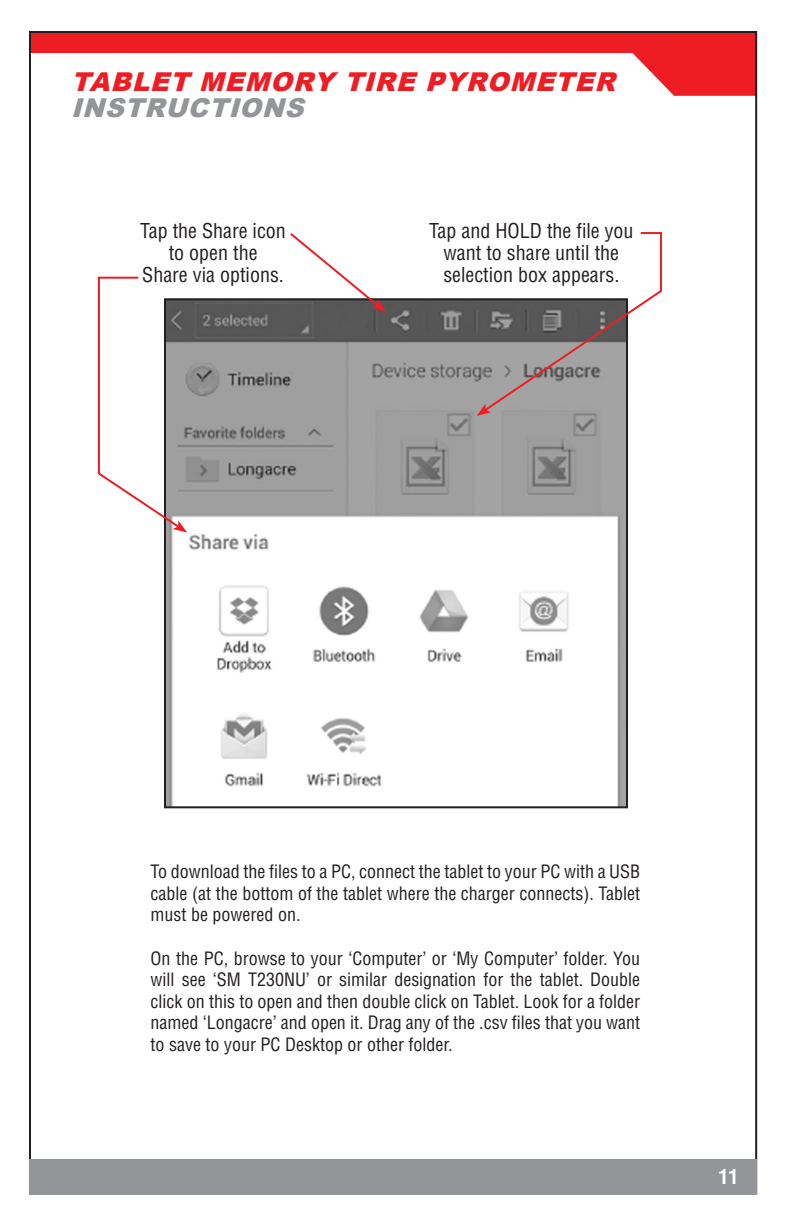
<style>
.page{position:relative;width:792px;height:1224px;background:#fff}
.page>*{position:absolute;margin:0;border:0;box-sizing:border-box;transform-origin:0 0}
.t1{font:italic 900 26px "Arial";color:#ee1d23}
.t2{font:italic 900 26px "Arial";color:#939598}
.t3{font:condensed 20px/22px "Helvetica LT Std";color:#231f20;text-align:center}
.t4{font:700 condensed 20px "Helvetica LT Std";color:#fff}
.t5{font:condensed 18px/21.6px "Helvetica LT Std";color:#231f20;text-align:justify}
</style>
<div class="page">
<svg style="left:632px;top:53px;width:122px;height:43px"></svg>
<div style="left:29px;top:32px;width:727px;height:21px;background:#ee1d23"></div>
<img style="left:167px;top:301px;width:458px;height:504px">
<svg style="left:288px;top:233px;width:98px;height:79px"></svg>
<svg style="left:97px;top:276px;width:90px;height:257px"></svg>
<svg style="left:477px;top:232px;width:185px;height:184px"></svg>
<div style="left:29px;top:1159px;width:728px;height:36px;background:#939598"></div>
<p class="t1" style="left:71px;top:63px;width:555px">TABLET MEMORY TIRE PYROMETER</p>
<p class="t2" style="left:71px;top:89px;width:243px">INSTRUCTIONS</p>
<p class="t3" style="left:140px;top:220px;width:147px">Tap the Share icon</p>
<p class="t3" style="left:169px;top:242px;width:90px">to open the</p>
<p class="t3" style="left:142px;top:264px;width:143px">Share via options.</p>
<p class="t3" style="left:429px;top:220px;width:206px">Tap and HOLD the file you want to share until the selection box appears.</p>
<p class="t5" style="left:151px;top:861px;width:491px">To download the files to a PC, connect the tablet to your PC with a USB cable (at the bottom of the tablet where the charger connects). Tablet must be powered on.</p>
<p class="t5" style="left:151px;top:947px;width:491px">On the PC, browse to your ‘Computer’ or ‘My Computer’ folder. You will see ‘SM T230NU’ or similar designation for the tablet. Double click on this to open and then double click on Tablet. Look for a folder named ‘Longacre’ and open it. Drag any of the .csv files that you want to save to your PC Desktop or other folder.</p>
<p class="t4" style="left:719px;top:1164px;width:21px">11</p>
</div>
